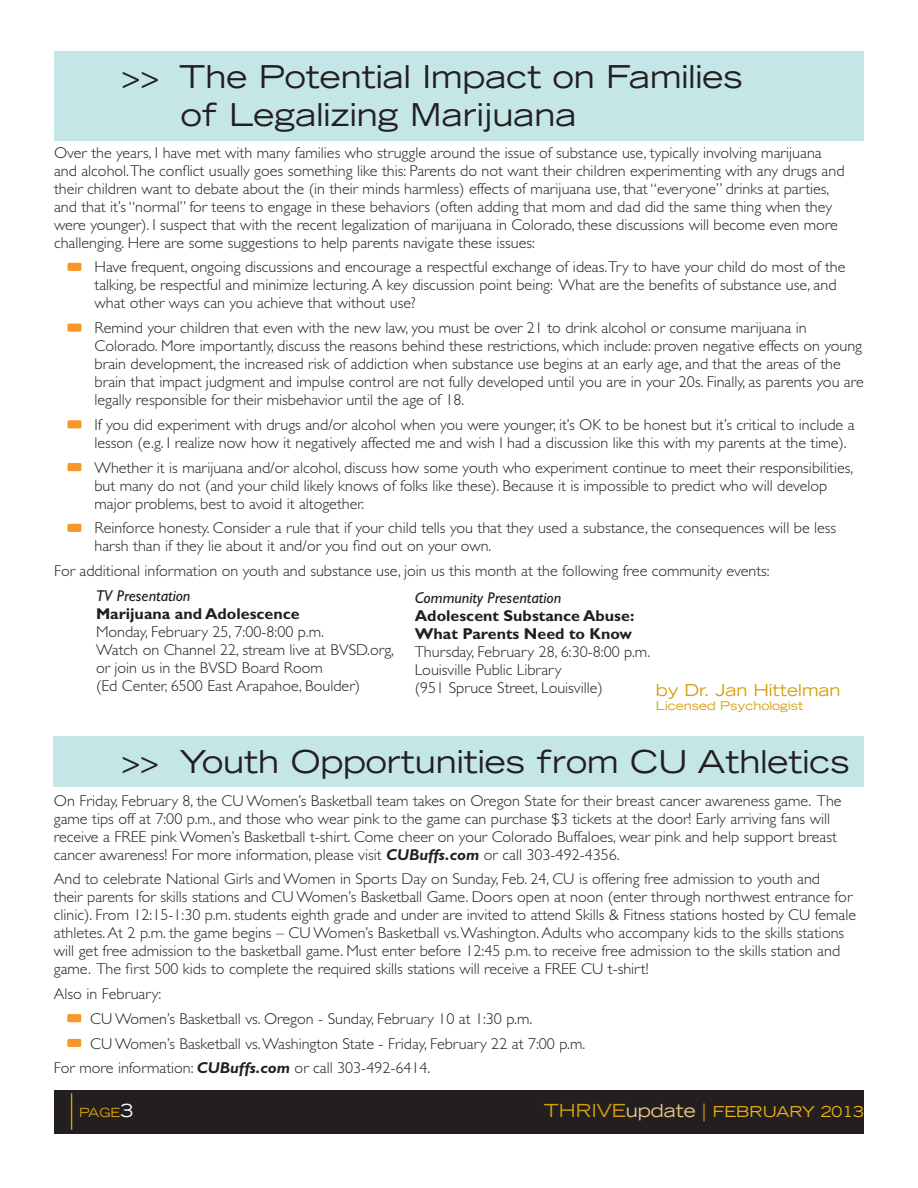
<style>
.page{position:relative;width:918px;height:1188px;background:#fff}
.page>*{position:absolute;margin:0;border:0;box-sizing:border-box;transform-origin:0 0}
.t1{font:expanded 31.5px/37.8px "Trade Gothic LT Std";color:#231f20}
.t2{font:expanded 16.5px "Trade Gothic LT Std";color:#d49f0c}
.t3{font:300 15.75px/18px "Gill Sans Std";color:#231f20}
.t4{font:expanded 15px "Trade Gothic LT Std";color:#efb211}
.t5{font:expanded 12.6px "Trade Gothic LT Std";color:#d49f0c}
.t6{font:expanded 12px "Trade Gothic LT Std";color:#d49f0c}
.s1{font-weight:400;font-style:italic}
.s2{font-weight:700}
.s3{font-weight:700;font-style:italic}
.s4{font-size:18px;color:#fff}
.s5{font-size:18px;color:#d49f0c}
.s6{font-size:18px;color:#eac884}
</style>
<div class="page">
<div style="left:68px;top:263px;width:13px;height:8px;background:#f79727;border-radius:2px"></div>
<div style="left:68px;top:324px;width:13px;height:8px;background:#f79727;border-radius:2px"></div>
<div style="left:68px;top:420px;width:13px;height:8px;background:#f79727;border-radius:2px"></div>
<div style="left:68px;top:463px;width:13px;height:8px;background:#f79727;border-radius:2px"></div>
<div style="left:68px;top:524px;width:13px;height:8px;background:#f79727;border-radius:2px"></div>
<div style="left:54px;top:1090px;width:810px;height:44px;background:#231f20"></div>
<hr style="left:71px;top:1093px;width:1px;height:37px;background:#d49f0c">
<div style="left:54px;top:51px;width:810px;height:89px;background:#c5e6e7"></div>
<div style="left:54px;top:736px;width:810px;height:51px;background:#c5e6e7"></div>
<div style="left:67px;top:1014px;width:14px;height:8px;background:#f79727;border-radius:2px"></div>
<div style="left:67px;top:1039px;width:14px;height:8px;background:#f79727;border-radius:2px"></div>
<p class="t1" style="left:181px;top:57px;width:563px;text-indent:-59px">&gt;&gt; The Potential Impact on Families of Legalizing Marijuana</p>
<p class="t3" style="left:54px;top:144px;width:792px">Over the years, I have met with many families who struggle around the issue of substance use, typically involving marijuana and alcohol.The conflict usually goes something like this: Parents do not want their children experimenting with any drugs and their children want to debate about the (in their minds harmless) effects of marijuana use, that “everyone” drinks at parties, and that it’s “normal” for teens to engage in these behaviors (often adding that mom and dad did the same thing when they were younger). I suspect that with the recent legalization of marijuana in Colorado, these discussions will become even more challenging. Here are some suggestions to help parents navigate these issues:</p>
<p class="t3" style="left:94px;top:258px;width:753px">Have frequent, ongoing discussions and encourage a respectful exchange of ideas.Try to have your child do most of the talking, be respectful and minimize lecturing. A key discussion point being: What are the benefits of substance use, and what other ways can you achieve that without use?</p>
<p class="t3" style="left:94px;top:319px;width:771px">Remind your children that even with the new law, you must be over 21 to drink alcohol or consume marijuana in Colorado. More importantly, discuss the reasons behind these restrictions, which include: proven negative effects on young brain development, the increased risk of addiction when substance use begins at an early age, and that the areas of the brain that impact judgment and impulse control are not fully developed until you are in your 20s. Finally, as parents you are legally responsible for their misbehavior until the age of 18.</p>
<p class="t3" style="left:94px;top:416px;width:762px">If you did experiment with drugs and/or alcohol when you were younger, it’s OK to be honest but it’s critical to include a lesson (e.g. I realize now how it negatively affected me and wish I had a discussion like this with my parents at the time).</p>
<p class="t3" style="left:94px;top:459px;width:760px">Whether it is marijuana and/or alcohol, discuss how some youth who experiment continue to meet their responsibilities, but many do not (and your child likely knows of folks like these). Because it is impossible to predict who will develop major problems, best to avoid it altogether.</p>
<p class="t3" style="left:94px;top:519px;width:743px">Reinforce honesty. Consider a rule that if your child tells you that they used a substance, the consequences will be less harsh than if they lie about it and/or you find out on your own.</p>
<p class="t3" style="left:54px;top:562px;width:717px">For additional information on youth and substance use, join us this month at the following free community events:</p>
<p class="t3" style="left:96px;top:587px;width:300px"><span class="s1">TV Presentation<br></span><span class="s2">Marijuana and Adolescence<br></span>Monday, February 25, 7:00-8:00 p.m.<br>Watch on Channel 22, stream live at BVSD.org, or join us in the BVSD Board Room<br>(Ed Center, 6500 East Arapahoe, Boulder)</p>
<p class="t3" style="left:415px;top:589px;width:237px"><span class="s1">Community Presentation<br></span><span class="s2">Adolescent Substance Abuse:<br>What Parents Need to Know<br></span>Thursday, February 28, 6:30-8:00 p.m.<br>Louisville Public Library<br>(951 Spruce Street, Louisville)</p>
<p class="t2" style="left:656px;top:679px;width:186px">by Dr. Jan Hittelman</p>
<p class="t6" style="left:656px;top:698px;width:149px">Licensed Psychologist</p>
<p class="t1" style="left:121px;top:742px;width:730px">&gt;&gt; Youth Opportunities from CU Athletics</p>
<p class="t3" style="left:54px;top:791px;width:789px">On Friday, February 8, the CU Women’s Basketball team takes on Oregon State for their breast cancer awareness game. The game tips off at 7:00 p.m., and those who wear pink to the game can purchase $3 tickets at the door! Early arriving fans will receive a FREE pink Women’s Basketball t-shirt. Come cheer on your Colorado Buffaloes, wear pink and help support breast cancer awareness! For more information, please visit <span class="s3">CUBuffs.com</span> or call 303-492-4356.</p>
<p class="t3" style="left:54px;top:870px;width:804px">And to celebrate National Girls and Women in Sports Day on Sunday, Feb. 24, CU is offering free admission to youth and<br>their parents for skills stations and CU Women’s Basketball Game. Doors open at noon (enter through northwest entrance for clinic). From 12:15-1:30 p.m. students eighth grade and under are invited to attend Skills &amp; Fitness stations hosted by CU female athletes. At 2 p.m. the game begins – CU Women’s Basketball vs. Washington. Adults who accompany kids to the skills stations will get free admission to the basketball game. Must enter before 12:45 p.m. to receive free admission to the skills station and game. The first 500 kids to complete the required skills stations will receive a FREE CU t-shirt!</p>
<p class="t3" style="left:54px;top:985px;width:109px">Also in February:</p>
<p class="t3" style="left:90px;top:1010px;width:444px">CU Women’s Basketball vs. Oregon - Sunday, February 10 at 1:30 p.m.</p>
<p class="t3" style="left:90px;top:1034px;width:497px">CU Women’s Basketball vs. Washington State - Friday, February 22 at 7:00 p.m.</p>
<p class="t3" style="left:54px;top:1059px;width:378px">For more information: <span class="s3">CUBuffs.com</span> or call 303-492-6414.</p>
<p class="t5" style="left:79px;top:1105px;width:56px">page<span class="s4">3</span></p>
<p class="t4" style="left:544px;top:1102px;width:322px"><span class="s5">THRIVE</span><span class="s6">update</span> <span class="s5">|</span> FEBRUARY 2013</p>
</div>
